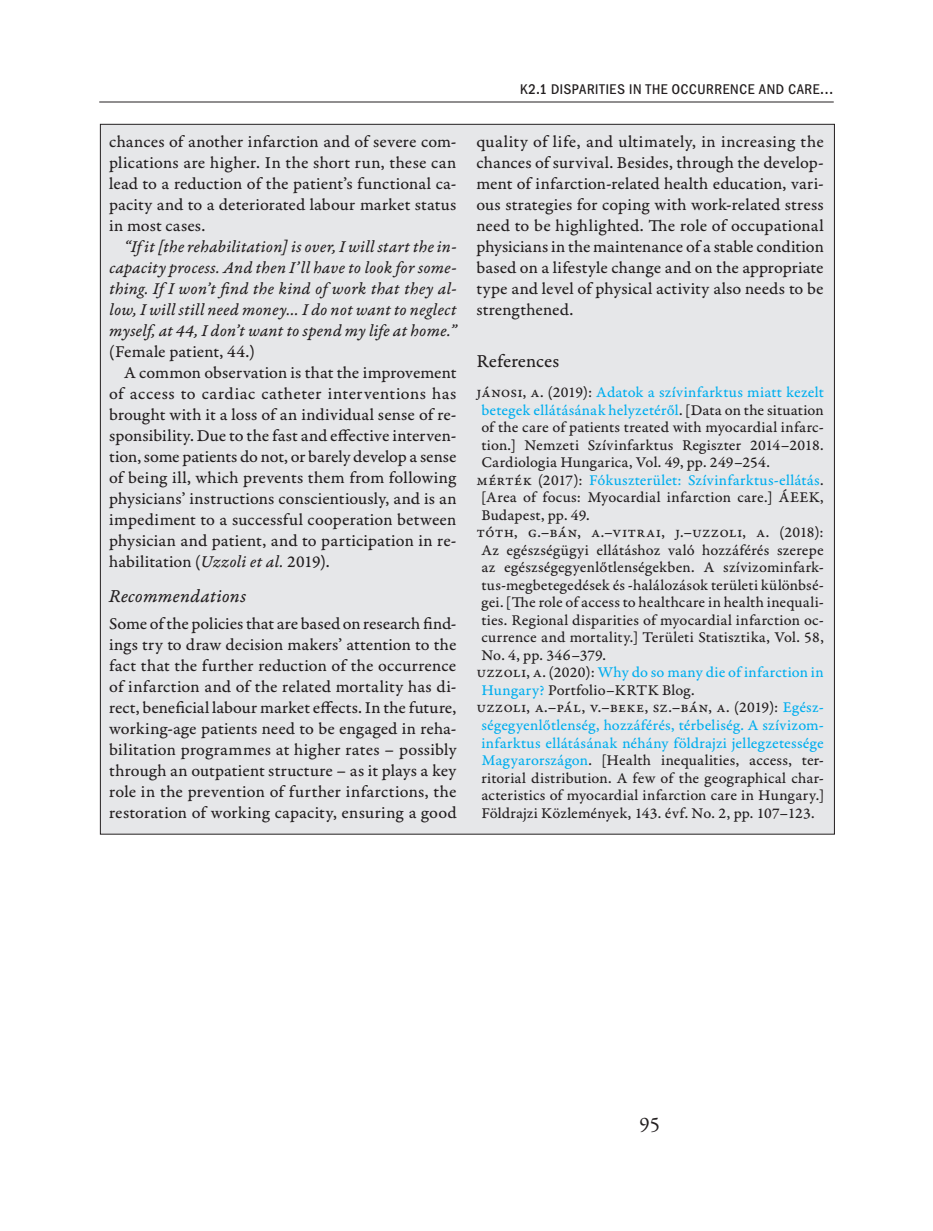
<style>
.page{position:relative;width:933px;height:1231px;background:#fff}
.page>*{position:absolute;margin:0;border:0;box-sizing:border-box;transform-origin:0 0}
.t1{font:21px "Garamond Premr Pro";color:#231f20}
.t2{font:19.25px "Franklin Gothic Cond";color:#231f20}
.keretes-cim1{font:italic 19.25px "Garamond Premr Pro Capt";letter-spacing:.005em;color:#231f20}
.keretes-cim-ref{font:19.25px "Garamond Premr Pro Capt";color:#231f20}
.keretes-elso{font:17.5px/21px "Garamond Premr Pro Capt";letter-spacing:.005em;color:#231f20;text-align:justify}
.keretes-body{font:17.5px/21px "Garamond Premr Pro Capt";letter-spacing:.005em;color:#231f20;text-align:justify}
.keretes-body-2{font:italic 17.5px/21px "Garamond Premr Pro Capt";letter-spacing:.005em;color:#231f20;text-align:justify}
.keretes-ref{font:15.75px/17.5px "Garamond Premr Pro Capt";letter-spacing:.005em;color:#231f20;text-align:justify}
.keretes-ref-2{font:15.75px/17.5px "Garamond Premr Pro Capt";letter-spacing:.01em;color:#00aeef}
.s1{font-style:normal}
.s2{font-style:italic}
.s3{color:#00aeef}
.s4{color:#231f20}
</style>
<div class="page">
<div style="left:100px;top:124px;width:734px;height:710px;background:#e6e7e9"></div>
<hr style="left:99px;top:102px;width:734px;height:1px;background:#231f20">
<p class="keretes-body" style="left:109px;top:131px;width:349px">chances of another infarction and of severe com&shy;plications are higher. In the short run, these can lead to a reduction of the patient’s functional ca&shy;pacity and to a deteriorated labour market status in most cases.</p>
<p class="keretes-body-2" style="left:109px;top:237px;width:349px;text-indent:15px">“If it [the rehabilitation] is over, I will start the in&shy;capacity process. And then I’ll have to look for some&shy;thing. If I won’t find the kind of work that they al&shy;low, I will still need money… I do not want to neglect myself, at 44, I don’t want to spend my life at home.” <span class="s1">(Female patient, 44.)</span></p>
<p class="keretes-body" style="left:109px;top:362px;width:349px;text-indent:15px">A common observation is that the improvement of access to cardiac catheter interventions has brought with it a loss of an individual sense of re&shy;sponsibility. Due to the fast and effective interven&shy;tion, some patients do not, or barely develop a sense of being ill, which prevents them from following physicians’ instructions conscientiously, and is an impediment to a successful cooperation between physician and patient, and to participation in re&shy;habilitation (<span class="s2">Uzzoli et al.</span> 2019).</p>
<p class="keretes-cim1" style="left:109px;top:584px;width:139px">Recommendations</p>
<p class="keretes-elso" style="left:109px;top:613px;width:349px">Some of the policies that are based on research find&shy;ings try to draw decision makers’ attention to the fact that the further reduction of the occurrence of infarction and of the related mortality has di&shy;rect, beneficial labour market effects. In the future, working-age patients need to be engaged in reha&shy;bilitation programmes at higher rates – possibly through an outpatient structure – as it plays a key role in the prevention of further infarctions, the restoration of working capacity, ensuring a good</p>
<p class="t2" style="left:520px;top:76px;width:315px">K2.1 Disparities in the occurrence and care…</p>
<p class="keretes-elso" style="left:476px;top:131px;width:349px">quality of life, and ultimately, in increasing the chances of survival. Besides, through the develop&shy;ment of infarction-related health education, vari&shy;ous strategies for coping with work-related stress need to be highlighted. The role of occupational physicians in the maintenance of a stable condition based on a lifestyle change and on the appropriate type and level of physical activity also needs to be strengthened.</p>
<p class="keretes-cim-ref" style="left:476px;top:350px;width:84px">References</p>
<p class="keretes-ref" style="left:481px;top:384px;width:344px;text-indent:-5px">Jánosi, A. (2019): <span class="s3">Adatok a szívinfarktus miatt kezelt betegek ellátásának helyzetéről</span>. [Data on the situation of the care of patients treated with myocardial infarc&shy;tion.] Nemzeti Szívinfarktus Regiszter 2014–2018.<br>Cardiologia Hungarica, Vol. 49, pp. 249–254.</p>
<p class="keretes-ref" style="left:481px;top:471px;width:344px;text-indent:-5px">Mérték (2017): <span class="s3">Fókuszterület: Szívinfarktus-ellátás</span>. [Area of focus: Myocardial infarction care.] ÁEEK, Budapest, pp. 49.</p>
<p class="keretes-ref" style="left:481px;top:524px;width:344px;text-indent:-5px">Tóth, G.–Bán, A.–Vitrai, J.–Uzzoli, A. (2018):<br>Az egészségügyi ellátáshoz való hozzáférés szerepe az egészségegyenlőtlenségekben. A szívizominfark&shy;tus-megbetegedések és -halálozások területi különbsé&shy;gei. [The role of access to healthcare in health inequali&shy;ties. Regional disparities of myocardial infarction oc&shy;currence and mortality.] Területi Statisztika, Vol. 58, No. 4, pp. 346–379.</p>
<p class="keretes-ref-2" style="left:481px;top:664px;width:344px;text-indent:-5px"><span class="s4">Uzzoli, A. (2020):</span> Why do so many die of infarction in<br>Hungary? <span class="s4">Portfolio–KRTK Blog.</span></p>
<p class="keretes-ref" style="left:476px;top:699px;width:349px;text-align:center">Uzzoli, A.–Pál, V.–Beke, Sz.–Bán, A. (2019): <span class="s3">Egész&shy;ségegyenlőtlenség, hozzáférés, térbeliség. A szívizom&shy;infarktus ellátásának néhány földrajzi jellegzetessége Magyarországon</span>. [Health inequalities, access, ter&shy;ritorial distribution. A few of the geographical char&shy;acteristics of myocardial infarction care in Hungary.] Földrajzi Közlemények, 143. évf. No. 2, pp. 107–123.</p>
<h1 class="t1" style="left:639px;top:1111px;width:22px">95</h1>
</div>
